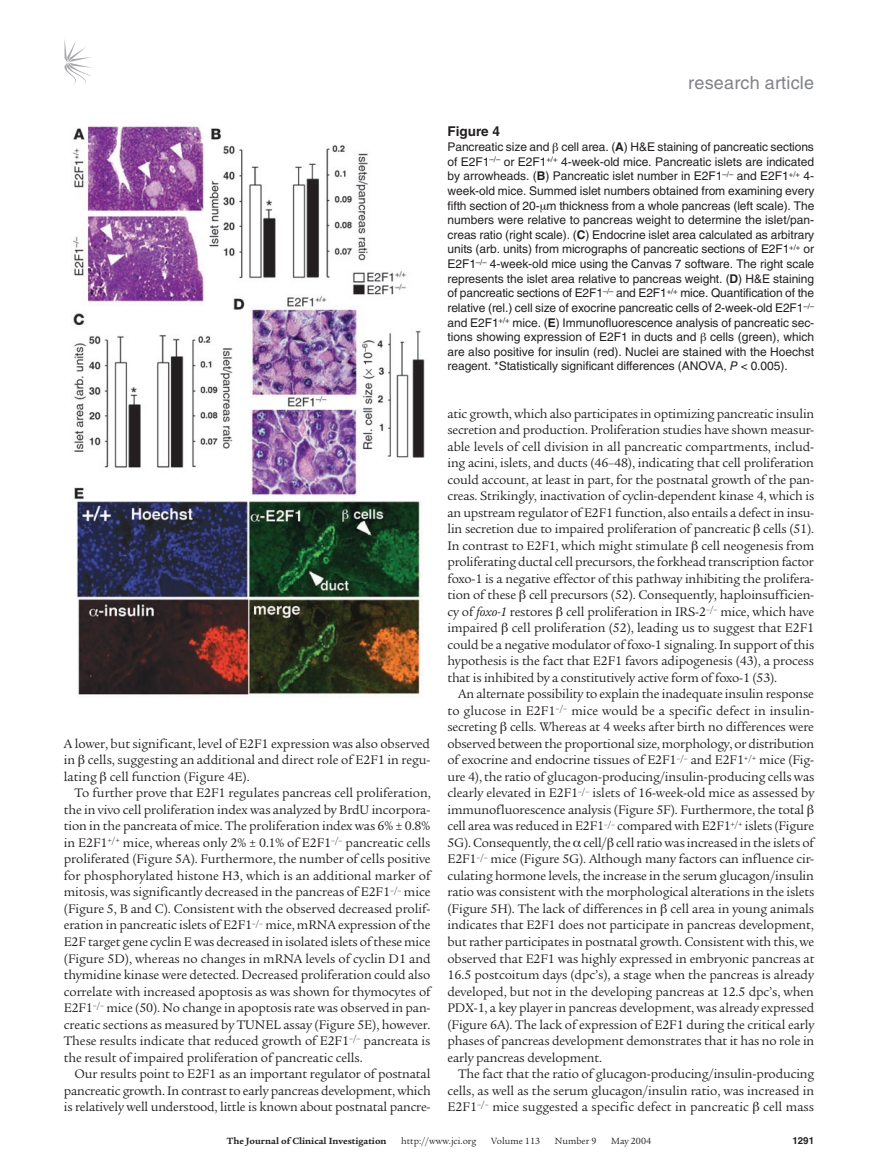
<style>
.page{position:relative;width:878px;height:1174px;background:#fff}
.page>*{position:absolute;margin:0;border:0;box-sizing:border-box;transform-origin:0 0}
.t1{font:18px "Helvetica LT Std";letter-spacing:.01em;color:#808285}
.t2{font:13.5px/16.5px "Legacy Serif Std";letter-spacing:-.01em;color:#231f20;text-align:justify}
.t3{font:700 13.5px "Helvetica LT Std";color:#231f20}
.t4{font:12px/14.7px "Helvetica LT Std";letter-spacing:-.005em;color:#231f20;text-align:justify}
.t5{font:9.75px "Legacy Serif Std";color:#231f20}
.t6{font:700 9.75px "Legacy Serif Std";color:#231f20}
.t7{font:700 9.75px "Helvetica LT Std";color:#231f20}
.s1{font-weight:700}
.s2{font-style:italic}
</style>
<div class="page">
<svg style="left:64px;top:39px;width:27px;height:46px"></svg>
<img style="left:72px;top:126px;width:353px;height:570px">
<h1 class="t1" style="left:688px;top:72px;width:127px">research article</h1>
<p class="t2" style="left:64px;top:735px;width:368px">A lower, but significant, level of E2F1 expression was also observed in cells, suggesting an additional and direct role of E2F1 in regu&shy;lating cell function (Figure 4E).</p>
<p class="t2" style="left:64px;top:785px;width:368px;text-indent:11px">To further prove that E2F1 regulates pancreas cell proliferation, the in vivo cell proliferation index was analyzed by BrdU incorpora&shy;tion in the pancreata of mice. The proliferation index was 6% ± 0.8% in E2F1<sup>+/+</sup> mice, whereas only 2% ± 0.1% of E2F1<sup>–/–</sup> pancreatic cells proliferated (Figure 5A). Furthermore, the number of cells positive for phosphorylated histone H3, which is an additional marker of mitosis, was significantly decreased in the pancreas of E2F1<sup>–/–</sup> mice (Figure 5, B and C). Consistent with the observed decreased prolif&shy;eration in pancreatic islets of E2F1<sup>–/–</sup> mice, mRNA expression of the E2F target gene cyclin E was decreased in isolated islets of these mice (Figure 5D), whereas no changes in mRNA levels of cyclin D1 and thymidine kinase were detected. Decreased proliferation could also correlate with increased apoptosis as was shown for thymocytes of E2F1<sup>–/–</sup> mice (50). No change in apoptosis rate was observed in pan&shy;creatic sections as measured by TUNEL assay (Figure 5E), however.<br>These results indicate that reduced growth of E2F1<sup>–/–</sup> pancreata is the result of impaired proliferation of pancreatic cells.</p>
<p class="t2" style="left:64px;top:1065px;width:368px;text-indent:11px">Our results point to E2F1 as an important regulator of postnatal pancreatic growth. In contrast to early pancreas development, which is relatively well understood, little is known about postnatal pancre-</p>
<p class="t3" style="left:447px;top:123px;width:54px">Figure 4</p>
<p class="t4" style="left:447px;top:139px;width:368px">Pancreatic size and cell area. (<span class="s1">A</span>) H&amp;E staining of pancreatic sections of E2F1<sup>–/–</sup> or E2F1<sup>+/+</sup> 4-week-old mice. Pancreatic islets are indicated by arrowheads. (<span class="s1">B</span>) Pancreatic islet number in E2F1<sup>–/–</sup> and E2F1<sup>+/+</sup> 4- week-old mice. Summed islet numbers obtained from examining every fifth section of 20- m thickness from a whole pancreas (left scale). The numbers were relative to pancreas weight to determine the islet/pan&shy;creas ratio (right scale). (<span class="s1">C</span>) Endocrine islet area calculated as arbitrary units (arb. units) from micrographs of pancreatic sections of E2F1<sup>+/+</sup> or E2F1<sup>–/–</sup> 4-week-old mice using the Canvas 7 software. The right scale represents the islet area relative to pancreas weight. (<span class="s1">D</span>) H&amp;E staining of pancreatic sections of E2F1<sup>–/–</sup> and E2F1<sup>+/+</sup> mice. Quantification of the relative (rel.) cell size of exocrine pancreatic cells of 2-week-old E2F1<sup>–/– </sup>and E2F1<sup>+/+</sup> mice. (<span class="s1">E</span>) Immunofluorescence analysis of pancreatic sec&shy;tions showing expression of E2F1 in ducts and cells (green), which are also positive for insulin (red). Nuclei are stained with the Hoechst reagent. *Statistically significant differences (ANOVA, <span class="s2">P</span> &lt; 0.005).</p>
<p class="t2" style="left:447px;top:405px;width:368px">atic growth, which also participates in optimizing pancreatic insulin secretion and production. Proliferation studies have shown measur&shy;able levels of cell division in all pancreatic compartments, includ&shy;ing acini, islets, and ducts (46–48), indicating that cell proliferation could account, at least in part, for the postnatal growth of the pan&shy;creas. Strikingly, inactivation of cyclin-dependent kinase 4, which is an upstream regulator of E2F1 function, also entails a defect in insu&shy;lin secretion due to impaired proliferation of pancreatic cells (51).<br>In contrast to E2F1, which might stimulate cell neogenesis from proliferating ductal cell precursors, the forkhead transcription factor foxo-1 is a negative effector of this pathway inhibiting the prolifera&shy;tion of these cell precursors (52). Consequently, haploinsufficien&shy;cy of <span class="s2">foxo-1</span> restores cell proliferation in IRS-2<sup>–/–</sup> mice, which have impaired cell proliferation (52), leading us to suggest that E2F1 could be a negative modulator of foxo-1 signaling. In support of this hypothesis is the fact that E2F1 favors adipogenesis (43), a process that is inhibited by a constitutively active form of foxo-1 (53).</p>
<p class="t2" style="left:447px;top:686px;width:368px;text-align:left;text-indent:11px">An alternate possibility to explain the inadequate insulin response to glucose in E2F1<sup>–/–</sup> mice would be a specific defect in insulin&shy;secreting cells. Whereas at 4 weeks after birth no differences were observed between the proportional size, morphology, or distribution of exocrine and endocrine tissues of E2F1<sup>–/–</sup> and E2F1<sup>+/+</sup> mice (Fig&shy;ure 4), the ratio of glucagon-producing/insulin-producing cells was clearly elevated in E2F1<sup>–/–</sup> islets of 16-week-old mice as assessed by immunofluorescence analysis (Figure 5F). Furthermore, the total cell area was reduced in E2F1<sup>–/–</sup> compared with E2F1<sup>+/+</sup> islets (Figure 5G). Consequently, the cell/ cell ratio was increased in the islets of E2F1<sup>–/–</sup> mice (Figure 5G). Although many factors can influence cir&shy;culating hormone levels, the increase in the serum glucagon/insulin ratio was consistent with the morphological alterations in the islets (Figure 5H). The lack of differences in cell area in young animals indicates that E2F1 does not participate in pancreas development, but rather participates in postnatal growth. Consistent with this, we observed that E2F1 was highly expressed in embryonic pancreas at 16.5 postcoitum days (dpc’s), a stage when the pancreas is already developed, but not in the developing pancreas at 12.5 dpc’s, when PDX-1, a key player in pancreas development, was already expressed (Figure 6A). The lack of expression of E2F1 during the critical early phases of pancreas development demonstrates that it has no role in early pancreas development.</p>
<p class="t2" style="left:447px;top:1065px;width:368px;text-indent:11px">The fact that the ratio of glucagon-producing/insulin-producing cells, as well as the serum glucagon/insulin ratio, was increased in E2F1<sup>–/–</sup> mice suggested a specific defect in pancreatic cell mass</p>
<p class="t6" style="left:227px;top:1135px;width:161px">The Journal of Clinical Investigation</p>
<p class="t5" style="left:401px;top:1135px;width:77px">http://www.jci.org</p>
<p class="t5" style="left:491px;top:1135px;width:50px">Volume 113</p>
<p class="t5" style="left:555px;top:1135px;width:43px">Number 9</p>
<p class="t5" style="left:611px;top:1135px;width:41px">May 2004</p>
<p class="t7" style="left:792px;top:1134px;width:23px">1291</p>
</div>
